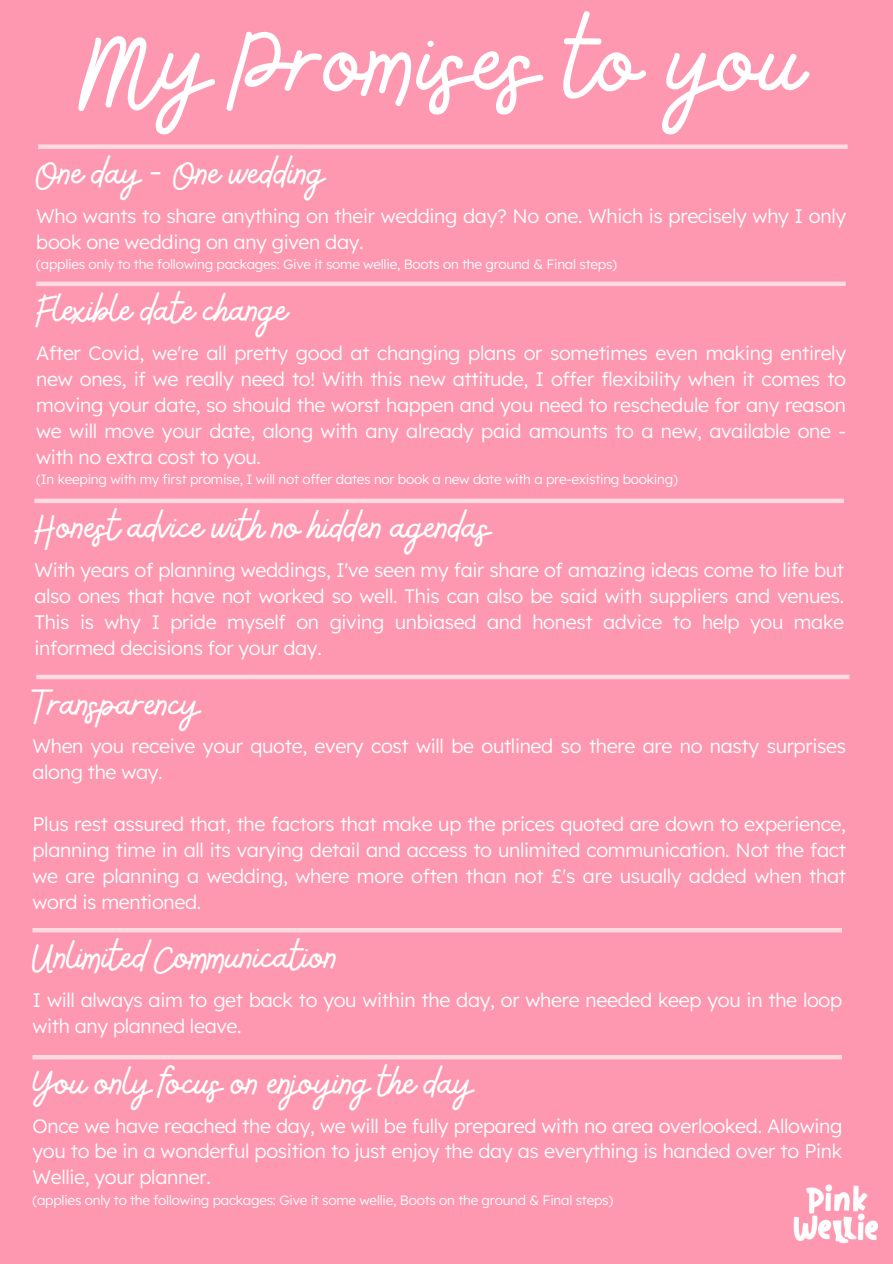
<style>
.page{position:relative;width:893px;height:1264px;background:#fff}
.page>*{position:absolute;margin:0;border:0;box-sizing:border-box;transform-origin:0 0}
.t1{font:120px "Bellaboo";color:#fff}
.t2{font:45px "Bellaboo";letter-spacing:-.015em;color:#fff}
.t3{font:300 19.5px/25.8px "Lexend Deca";letter-spacing:-.015em;color:#fff;text-align:justify}
.t4{font:300 13.5px "Lexend Deca";letter-spacing:-.015em;color:#fff}
</style>
<div class="page">
<div style="left:0;top:0;width:892px;height:1263px;background:#fe97b0"></div>
<img style="left:793px;top:1184px;width:86px;height:60px">
<div style="left:36px;top:281px;width:809px;height:5px;background:#ffdadf"></div>
<div style="left:34px;top:498px;width:809px;height:5px;background:#ffdadf"></div>
<div style="left:36px;top:674px;width:813px;height:5px;background:#ffdadf"></div>
<div style="left:32px;top:1054px;width:809px;height:5px;background:#ffdadf"></div>
<div style="left:38px;top:144px;width:809px;height:5px;background:#ffdadf"></div>
<hr style="left:32px;top:928px;width:809px;height:4px;background:#ffdadf">
<p class="t1" style="left:90px;top:-15px;width:715px">My Promises to you</p>
<p class="t2" style="left:36px;top:144px;width:290px">One day - One wedding</p>
<p class="t3" style="left:36px;top:203px;width:811px">Who wants to share anything on their wedding day? No one. Which is precisely why I only book one wedding on any given day.</p>
<p class="t4" style="left:36px;top:256px;width:582px">(applies only to the following packages: Give it some wellie, Boots on the ground &amp; Final steps)</p>
<p class="t2" style="left:36px;top:281px;width:253px">Flexible date change</p>
<p class="t3" style="left:36px;top:340px;width:811px">After Covid, we're all pretty good at changing plans or sometimes even making entirely new ones, if we really need to! With this new attitude, I offer flexibility when it comes to moving your date, so should the worst happen and you need to reschedule for any reason we will move your date, along with any already paid amounts to a new, available one - with no extra cost to you.</p>
<p class="t4" style="left:36px;top:470px;width:643px">(In keeping with my first promise, I will not offer dates nor book a new date with a pre-existing booking)</p>
<p class="t2" style="left:34px;top:498px;width:458px">Honest advice with no hidden agendas</p>
<p class="t3" style="left:34px;top:557px;width:811px">With years of planning weddings, I've seen my fair share of amazing ideas come to life but also ones that have not worked so well. This can also be said with suppliers and venues.<br>This is why I pride myself on giving unbiased and honest advice to help you make informed decisions for your day.</p>
<p class="t2" style="left:32px;top:674px;width:168px">Transparency</p>
<p class="t3" style="left:32px;top:733px;width:815px">When you receive your quote, every cost will be outlined so there are no nasty surprises along the way.</p>
<p class="t3" style="left:32px;top:810px;width:815px">Plus rest assured that, the factors that make up the prices quoted are down to experience, planning time in all its varying detail and access to unlimited communication. Not the fact we are planning a wedding, where more often than not £'s are usually added when that word is mentioned.</p>
<p class="t2" style="left:32px;top:928px;width:306px">Unlimited Communication</p>
<p class="t3" style="left:32px;top:986px;width:811px">I will always aim to get back to you within the day, or where needed keep you in the loop with any planned leave.</p>
<p class="t2" style="left:32px;top:1053px;width:442px">You only focus on enjoying the day</p>
<p class="t3" style="left:32px;top:1112px;width:811px">Once we have reached the day, we will be fully prepared with no area overlooked. Allowing you to be in a wonderful position to just enjoy the day as everything is handed over to Pink Wellie, your planner.</p>
<p class="t4" style="left:32px;top:1191px;width:582px">(applies only to the following packages: Give it some wellie, Boots on the ground &amp; Final steps)</p>
</div>
